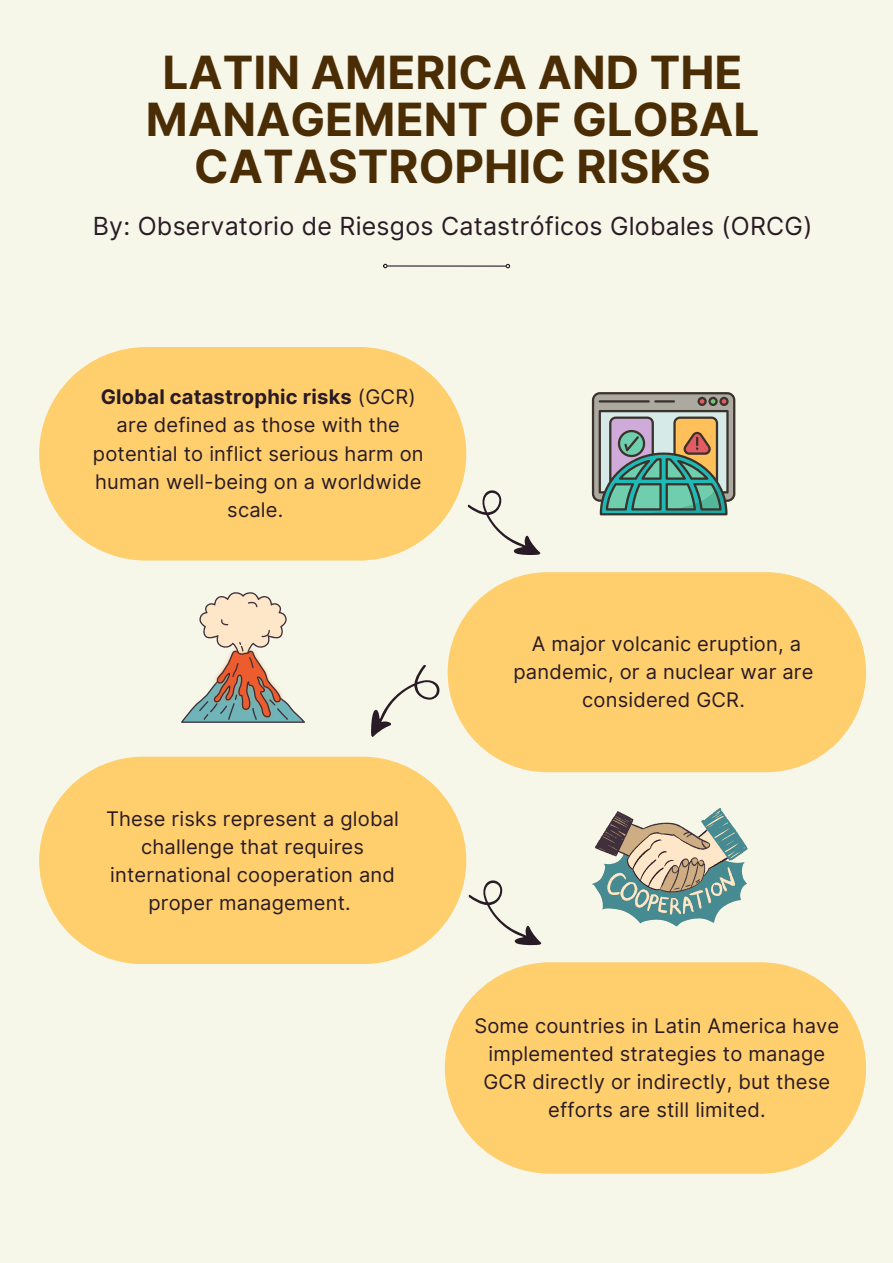
<style>
.page{position:relative;width:893px;height:1263px;background:#f6f6e9}
.page>*{position:absolute;margin:0;border:0;box-sizing:border-box;transform-origin:0 0}
.t1{font:700 45.83px/47.2px "Inter";color:#4b2d05;text-align:center}
.t2{font:24.9px "Inter";letter-spacing:.01em;color:#291b25}
.t3{font:20.1px/28.1px "Inter";letter-spacing:.01em;color:#291b25;text-align:center}
.s1{font-weight:700}
</style>
<div class="page">
<div style="left:445px;top:962px;width:421px;height:212px;background:#ffce6d;border-radius:106px"></div>
<svg style="left:39px;top:757px;width:427px;height:207px;background:#fed279"></svg>
<svg style="left:371px;top:665px;width:69px;height:72px"></svg>
<svg style="left:39px;top:347px;width:427px;height:213px;background:#fed27a"></svg>
<svg style="left:447px;top:572px;width:419px;height:200px;background:#fed27a"></svg>
<svg style="left:467px;top:490px;width:74px;height:65px"></svg>
<hr style="left:387px;top:265px;width:119px;height:2px;background:#291b25">
<svg style="left:383px;top:264px;width:4px;height:4px"></svg>
<svg style="left:505px;top:264px;width:5px;height:4px"></svg>
<svg style="left:592px;top:392px;width:143px;height:123px;background:#83998b"></svg>
<svg style="left:468px;top:880px;width:74px;height:66px"></svg>
<svg style="left:592px;top:808px;width:155px;height:118px"></svg>
<svg style="left:181px;top:592px;width:124px;height:131px"></svg>
<p class="t1" style="left:146px;top:48px;width:615px">LATIN AMERICA AND THE<br>MANAGEMENT OF GLOBAL<br>CATASTROPHIC RISKS</p>
<p class="t2" style="left:93px;top:211px;width:721px">By: Observatorio de Riesgos Catastróficos Globales (ORCG)</p>
<p class="t3" style="left:93px;top:383px;width:332px"><span class="s1">Global catastrophic risks</span> (GCR) are defined as those with the potential to inflict serious harm on human well-being on a worldwide scale.</p>
<p class="t3" style="left:106px;top:805px;width:294px">These risks represent a global challenge that requires international cooperation and proper management.</p>
<p class="t3" style="left:513px;top:629px;width:302px">A major volcanic eruption, a pandemic, or a nuclear war are considered GCR.</p>
<p class="t3" style="left:474px;top:1011px;width:366px">Some countries in Latin America have implemented strategies to manage GCR directly or indirectly, but these efforts are still limited.</p>
</div>
